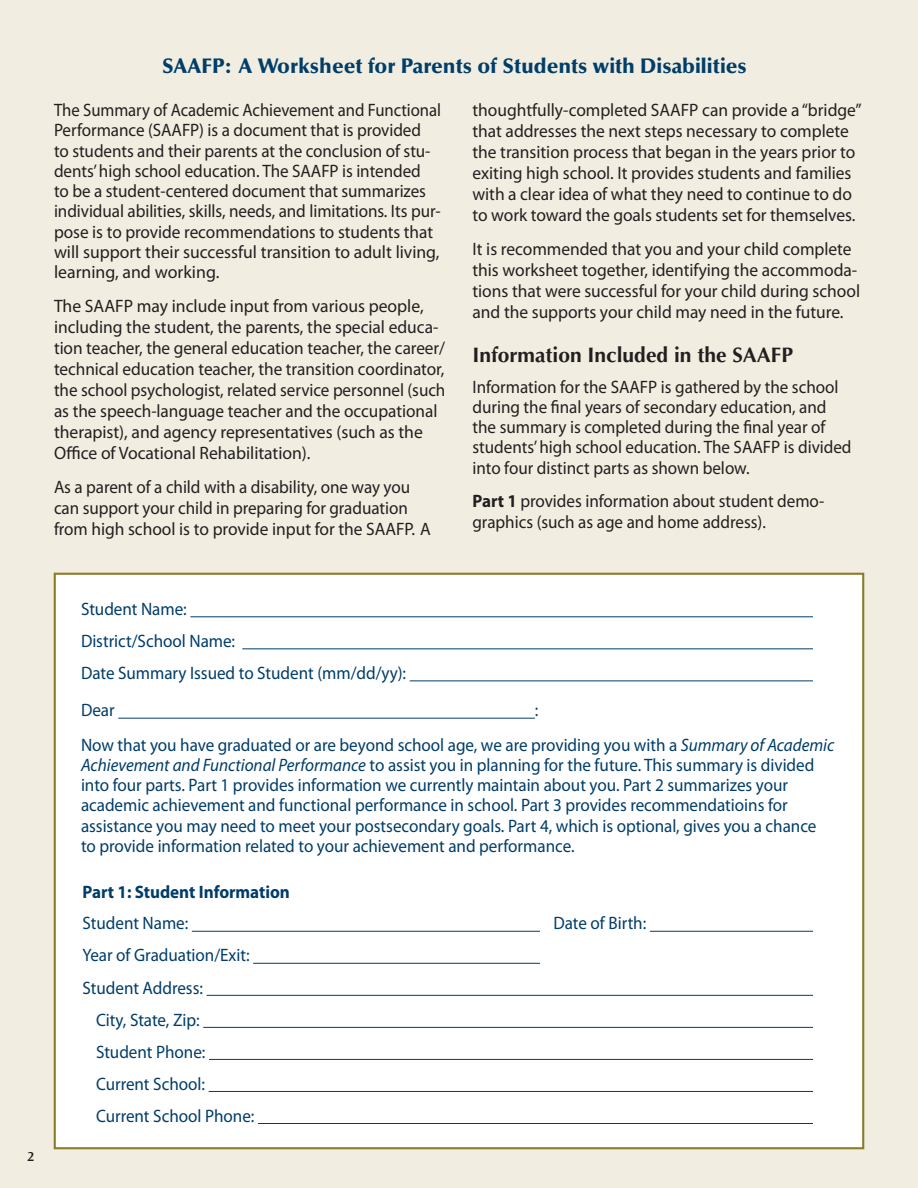
<style>
.page{position:relative;width:918px;height:1188px;background:#f1eee1}
.page>*{position:absolute;margin:0;border:0;box-sizing:border-box;transform-origin:0 0}
.t1{font:900 21px "Optima LT Std";color:#003d69}
.Headings_-_Level_1{font:700 21px "Optima LT Std";color:#231f20}
.Text_-_Level_1_insid{font:18px/21px "Myriad Pro";color:#231f20}
.Text_-_Level_1_insid-2{font:18px/20.2px "Myriad Pro";color:#003d69;scale:.95 1}
.Text_-_Level_1_insid-3{font:18px/20.2px "Myriad Pro";color:#231f20;scale:.95 1}
.Text_-_Level_1_insid-4{font:18px/20.2px "Myriad Pro";color:#231f20;scale:.93 1}
.Text_-_Level_1_insid-5{font:700 18px "Myriad Pro";color:#003d69;scale:.95 1}
.t2{font:600 13.5px "Ocean Sans Std";color:#231f20}
.s1{font-weight:700}
.s2{font-style:italic}
</style>
<div class="page">
<div style="left:54px;top:573px;width:810px;height:576px;background:#fff;border:2px solid #8b7b23"></div>
<hr style="left:190px;top:616px;width:623px;height:1px;background:#003d69">
<hr style="left:242px;top:648px;width:571px;height:1px;background:#003d69">
<hr style="left:410px;top:680px;width:403px;height:1px;background:#003d69">
<hr style="left:118px;top:718px;width:417px;height:1px;background:#003d69">
<hr style="left:192px;top:931px;width:348px;height:1px;background:#003d69">
<hr style="left:650px;top:931px;width:163px;height:1px;background:#003d69">
<hr style="left:253px;top:963px;width:287px;height:1px;background:#003d69">
<hr style="left:207px;top:995px;width:606px;height:1px;background:#003d69">
<hr style="left:203px;top:1027px;width:610px;height:1px;background:#003d69">
<hr style="left:209px;top:1059px;width:604px;height:1px;background:#003d69">
<hr style="left:209px;top:1091px;width:604px;height:1px;background:#003d69">
<hr style="left:258px;top:1123px;width:555px;height:1px;background:#003d69">
<p class="t1" style="left:162px;top:54px;width:586px">SAAFP: A Worksheet for Parents of Students with Disabilities</p>
<p class="Text_-_Level_1_insid-4" style="left:54px;top:100px;width:418px">The Summary of Academic Achievement and Functional Performance (SAAFP) is a document that is provided<br>to students and their parents at the conclusion of stu&shy;dents’ high school education. The SAAFP is intended<br>to be a student-centered document that summarizes individual abilities, skills, needs, and limitations. Its pur&shy;pose is to provide recommendations to students that will support their successful transition to adult living, learning, and working.</p>
<p class="Text_-_Level_1_insid" style="left:54px;top:295px;width:393px">The SAAFP may include input from various people, including the student, the parents, the special educa&shy;tion teacher, the general education teacher, the career/ technical education teacher, the transition coordinator, the school psychologist, related service personnel (such as the speech-language teacher and the occupational therapist), and agency representatives (such as the Office of Vocational Rehabilitation).</p>
<p class="Text_-_Level_1_insid-3" style="left:54px;top:476px;width:398px;line-height:21px">As a parent of a child with a disability, one way you can support your child in preparing for graduation from high school is to provide input for the SAAFP. A</p>
<p class="Text_-_Level_1_insid" style="left:472px;top:99px;width:391px">thoughtfully-completed SAAFP can provide a “bridge” that addresses the next steps necessary to complete the transition process that began in the years prior to exiting high school. It provides students and families with a clear idea of what they need to continue to do to work toward the goals students set for themselves.</p>
<p class="Text_-_Level_1_insid" style="left:472px;top:238px;width:389px">It is recommended that you and your child complete this worksheet together, identifying the accommoda&shy;tions that were successful for your child during school and the supports your child may need in the future.</p>
<p class="Headings_-_Level_1" style="left:472px;top:342px;width:322px">Information Included in the SAAFP</p>
<p class="Text_-_Level_1_insid-3" style="left:472px;top:376px;width:401px">Information for the SAAFP is gathered by the school during the final years of secondary education, and the summary is completed during the final year of students’ high school education. The SAAFP is divided into four distinct parts as shown below.</p>
<p class="Text_-_Level_1_insid-3" style="left:472px;top:490px;width:372px;line-height:21px"><span class="s1">Part 1</span> provides information about student demo&shy;graphics (such as age and home address).</p>
<p class="t2" style="left:28px;top:1149px;width:8px">2</p>
<p class="Text_-_Level_1_insid-2" style="left:81px;top:599px;width:113px">Student Name:</p>
<p class="Text_-_Level_1_insid-2" style="left:81px;top:631px;width:164px">District/School Name:</p>
<p class="Text_-_Level_1_insid-2" style="left:81px;top:663px;width:344px">Date Summary Issued to Student (mm/dd/yy):</p>
<p class="Text_-_Level_1_insid-2" style="left:81px;top:700px;width:37px">Dear</p>
<p class="Text_-_Level_1_insid-2" style="left:535px;top:700px;width:5px">:</p>
<p class="Text_-_Level_1_insid-2" style="left:81px;top:734px;width:794px">Now that you have graduated or are beyond school age, we are providing you with a <span class="s2">Summary of Academic Achievement and Functional Performance</span> to assist you in planning for the future. This summary is divided into four parts. Part 1 provides information we currently maintain about you. Part 2 summarizes your academic achievement and functional performance in school. Part 3 provides recommendatioins for assistance you may need to meet your postsecondary goals. Part 4, which is optional, gives you a chance to provide information related to your achievement and performance.</p>
<p class="Text_-_Level_1_insid-5" style="left:82px;top:881px;width:220px">Part 1: Student Information</p>
<p class="Text_-_Level_1_insid-2" style="left:82px;top:913px;width:113px">Student Name:</p>
<p class="Text_-_Level_1_insid-2" style="left:553px;top:913px;width:99px">Date of Birth:</p>
<p class="Text_-_Level_1_insid-2" style="left:82px;top:945px;width:177px">Year of Graduation/Exit:</p>
<p class="Text_-_Level_1_insid-2" style="left:82px;top:977px;width:128px">Student Address:</p>
<p class="Text_-_Level_1_insid-2" style="left:96px;top:1009px;width:111px">City, State, Zip:</p>
<p class="Text_-_Level_1_insid-2" style="left:96px;top:1041px;width:117px">Student Phone:</p>
<p class="Text_-_Level_1_insid-2" style="left:96px;top:1073px;width:116px">Current School:</p>
<p class="Text_-_Level_1_insid-2" style="left:96px;top:1105px;width:168px">Current School Phone:</p>
</div>
